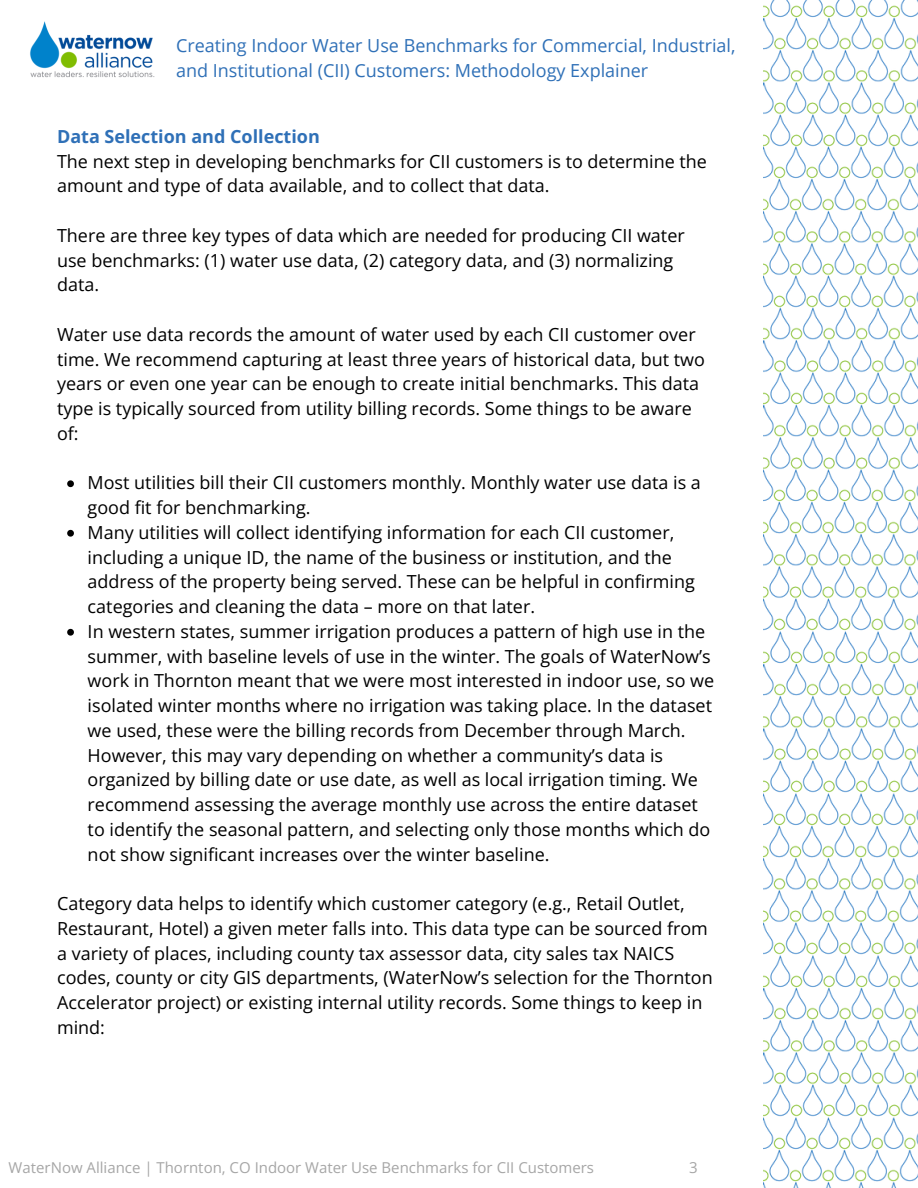
<style>
.page{position:relative;width:918px;height:1188px;background:#fff}
.page>*{position:absolute;margin:0;border:0;box-sizing:border-box;transform-origin:0 0}
.t1{font:18px/24.8px "Open Sans";color:#000}
.t2{font:18px/24.8px "Open Sans";color:#2f70b7}
.t3{font:15px "Open Sans";color:#a6a6a6}
.s1{font-weight:700;color:#2f70b7}
</style>
<div class="page">
<img style="left:764px;top:0;width:154px;height:146px">
<img style="left:764px;top:146px;width:154px;height:160px">
<img style="left:764px;top:306px;width:154px;height:324px">
<img style="left:764px;top:630px;width:154px;height:324px">
<img style="left:764px;top:954px;width:154px;height:234px">
<img style="left:30px;top:21px;width:125px;height:57px">
<svg style="left:67px;top:480px;width:7px;height:7px"></svg>
<svg style="left:67px;top:530px;width:7px;height:7px"></svg>
<svg style="left:67px;top:629px;width:7px;height:7px"></svg>
<h1 class="t2" style="left:176px;top:32px;width:561px">Creating Indoor Water Use Benchmarks for Commercial, Industrial, and Institutional (CII) Customers: Methodology Explainer</h1>
<h1 class="t1" style="left:57px;top:124px;width:652px"><span class="s1">Data Selection and Collection<br></span>The next step in developing benchmarks for CII customers is to determine the amount and type of data available, and to collect that data.</h1>
<h1 class="t1" style="left:57px;top:223px;width:629px">There are three key types of data which are needed for producing CII water use benchmarks: (1) water use data, (2) category data, and (3) normalizing data.</h1>
<h1 class="t1" style="left:57px;top:322px;width:649px">Water use data records the amount of water used by each CII customer over time. We recommend capturing at least three years of historical data, but two years or even one year can be enough to create initial benchmarks. This data type is typically sourced from utility billing records. Some things to be aware of:</h1>
<h1 class="t1" style="left:88px;top:470px;width:615px">Most utilities bill their CII customers monthly. Monthly water use data is a good fit for benchmarking.</h1>
<p class="t1" style="left:88px;top:520px;width:609px">Many utilities will collect identifying information for each CII customer, including a unique ID, the name of the business or institution, and the address of the property being served. These can be helpful in confirming categories and cleaning the data – more on that later.</p>
<p class="t1" style="left:88px;top:619px;width:628px">In western states, summer irrigation produces a pattern of high use in the summer, with baseline levels of use in the winter. The goals of WaterNow’s work in Thornton meant that we were most interested in indoor use, so we isolated winter months where no irrigation was taking place. In the dataset we used, these were the billing records from December through March.<br>However, this may vary depending on whether a community’s data is organized by billing date or use date, as well as local irrigation timing. We recommend assessing the average monthly use across the entire dataset to identify the seasonal pattern, and selecting only those months which do not show significant increases over the winter baseline.</p>
<p class="t1" style="left:57px;top:891px;width:657px">Category data helps to identify which customer category (e.g., Retail Outlet, Restaurant, Hotel) a given meter falls into. This data type can be sourced from a variety of places, including county tax assessor data, city sales tax NAICS codes, county or city GIS departments, (WaterNow’s selection for the Thornton Accelerator project) or existing internal utility records. Some things to keep in mind:</p>
<p class="t3" style="left:9px;top:1157px;width:587px">WaterNow Alliance | Thornton, CO Indoor Water Use Benchmarks for CII Customers</p>
<p class="t3" style="left:689px;top:1157px;width:10px">3</p>
</div>
